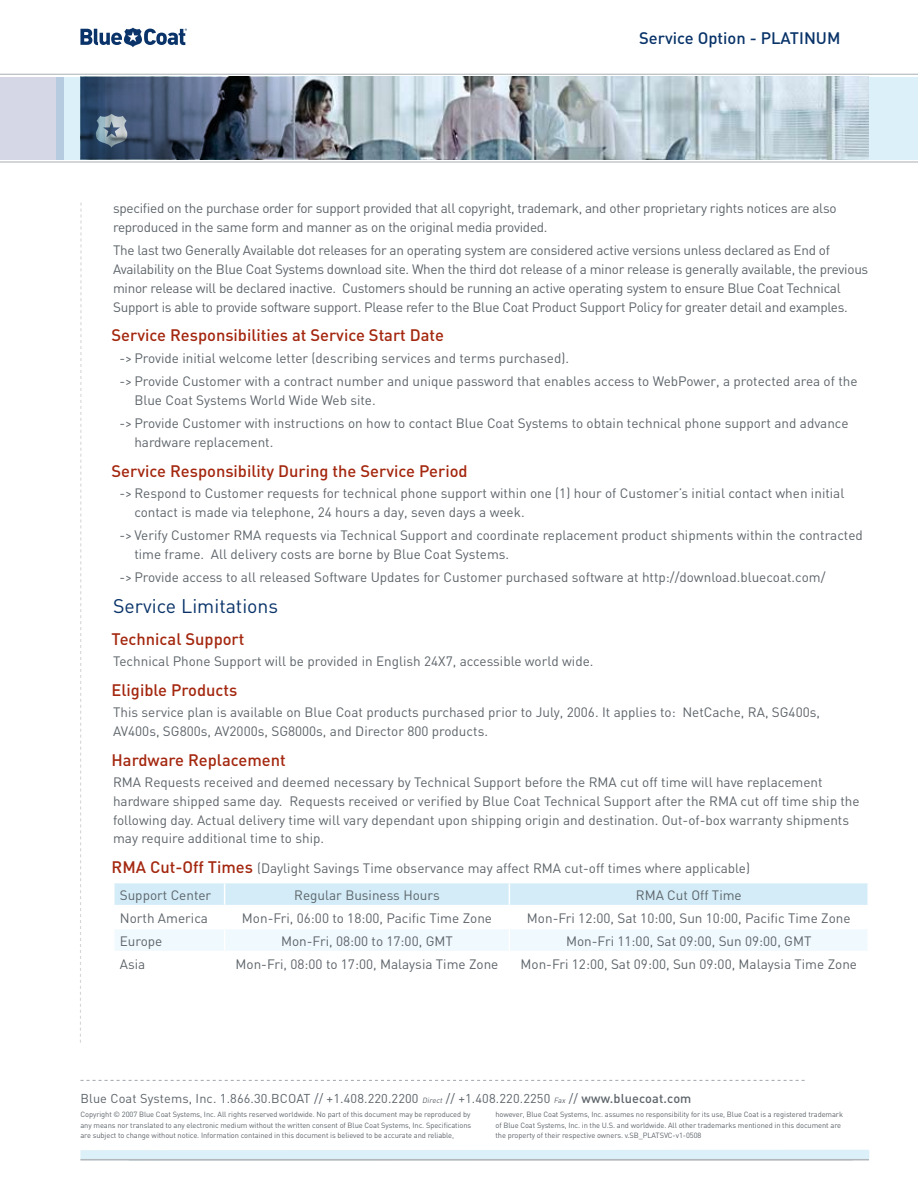
<style>
.page{position:relative;width:918px;height:1188px;background:#fff}
.page>*{position:absolute;margin:0;border:0;box-sizing:border-box;transform-origin:0 0}
.t1{font:19.5px "DIN";color:#093369}
.t2{font:500 16.5px "DIN";color:#a4270f}
.t3{font:500 16.5px "DIN";color:#093369}
.t4{font:13.5px/18.8px "DIN";color:#5d646a}
.t5{font:13.5px/18.8px "DIN";letter-spacing:-.02em;color:#5d646a}
.t6{font:12.75px "DIN";letter-spacing:.01em;color:#5d646a}
.t7{font:7.5px/10.5px "DIN";letter-spacing:-.01em;color:#5d646a;text-align:justify}
.s1{font-weight:500;font-size:16.5px;color:#a4270f}
.s2{font-style:italic;font-size:7.5px}
.s3{font-weight:500}
</style>
<div class="page">
<img style="left:321px;top:77px;width:548px;height:82px">
<svg style="left:80px;top:1080px;width:725px;height:1px"></svg>
<svg style="left:114px;top:883px;width:754px;height:68px"></svg>
<div style="left:80px;top:1150px;width:789px;height:10px;background:#dbf0f8"></div>
<hr style="left:80px;top:1159px;width:789px;height:1px;background:#b1b7bb">
<hr style="left:0;top:74px;width:918px;height:1px;background:#b1b7bb">
<hr style="left:0;top:161px;width:918px;height:2px;background:#b1b7bb">
<div style="left:0;top:77px;width:64px;height:83px;background:#d5d7e7"></div>
<svg style="left:56px;top:77px;width:49px;height:83px;background:#cde1ee"></svg>
<div style="left:869px;top:77px;width:49px;height:83px;background:#dbf0f8"></div>
<svg style="left:80px;top:28px;width:107px;height:19px"></svg>
<img style="left:80px;top:77px;width:241px;height:82px">
<svg style="left:80px;top:203px;width:2px;height:840px"></svg>
<p class="t3" style="left:639px;top:27px;width:203px">Service Option - PLATINUM</p>
<p class="t5" style="left:113px;top:199px;width:725px">specified on the purchase order for support provided that all copyright, trademark, and other proprietary rights notices are also reproduced in the same form and manner as on the original media provided.</p>
<p class="t5" style="left:113px;top:241px;width:757px">The last two Generally Available dot releases for an operating system are considered active versions unless declared as End of Availability on the Blue Coat Systems download site. When the third dot release of a minor release is generally available, the previous minor release will be declared inactive. Customers should be running an active operating system to ensure Blue Coat Technical Support is able to provide software support. Please refer to the Blue Coat Product Support Policy for greater detail and examples.</p>
<p class="t2" style="left:112px;top:324px;width:334px">Service Responsibilities at Service Start Date</p>
<p class="t4" style="left:119px;top:346px;width:740px;line-height:23.2px">-&gt; Provide initial welcome letter (describing services and terms purchased).<br>-&gt; Provide Customer with a contract number and unique password that enables access to WebPower, a protected area of the</p>
<p class="t4" style="left:119px;top:388px;width:731px;line-height:23.2px;text-indent:15px">Blue Coat Systems World Wide Web site.<br>-&gt; Provide Customer with instructions on how to contact Blue Coat Systems to obtain technical phone support and advance</p>
<p class="t4" style="left:134px;top:432px;width:141px">hardware replacement.</p>
<p class="t2" style="left:112px;top:460px;width:358px">Service Responsibility During the Service Period</p>
<p class="t4" style="left:134px;top:483px;width:712px;text-indent:-15px">-&gt; Respond to Customer requests for technical phone support within one (1) hour of Customer’s initial contact when initial contact is made via telephone, 24 hours a day, seven days a week.</p>
<p class="t4" style="left:134px;top:525px;width:730px;text-indent:-15px">-&gt; Verify Customer RMA requests via Technical Support and coordinate replacement product shipments within the contracted time frame. All delivery costs are borne by Blue Coat Systems.</p>
<p class="t4" style="left:119px;top:567px;width:708px">-&gt; Provide access to all released Software Updates for Customer purchased software at http://download.bluecoat.com/</p>
<h1 class="t1" style="left:113px;top:593px;width:167px">Service Limitations</h1>
<p class="t2" style="left:112px;top:628px;width:134px">Technical Support</p>
<p class="t4" style="left:113px;top:651px;width:482px">Technical Phone Support will be provided in English 24X7, accessible world wide.</p>
<p class="t2" style="left:112px;top:679px;width:127px">Eligible Products</p>
<p class="t4" style="left:113px;top:703px;width:709px">This service plan is available on Blue Coat products purchased prior to July, 2006. It applies to: NetCache, RA, SG400s,<br>AV400s, SG800s, AV2000s, SG8000s, and Director 800 products.</p>
<p class="t2" style="left:112px;top:749px;width:176px">Hardware Replacement</p>
<p class="t4" style="left:113px;top:772px;width:748px">RMA Requests received and deemed necessary by Technical Support before the RMA cut off time will have replacement hardware shipped same day. Requests received or verified by Blue Coat Technical Support after the RMA cut off time ship the following day. Actual delivery time will vary dependant upon shipping origin and destination. Out-of-box warranty shipments may require additional time to ship.</p>
<p class="t4" style="left:120px;top:855px;width:632px;line-height:26.4px;text-indent:-8px"><span class="s1">RMA Cut-Off Times</span> (Daylight Savings Time observance may affect RMA cut-off times where applicable)<br>Support Center</p>
<p class="t4" style="left:294px;top:885px;width:147px">Regular Business Hours</p>
<p class="t4" style="left:636px;top:885px;width:107px">RMA Cut Off Time</p>
<p class="t4" style="left:120px;top:908px;width:90px">North America</p>
<p class="t4" style="left:242px;top:908px;width:252px">Mon-Fri, 06:00 to 18:00, Pacific Time Zone</p>
<p class="t4" style="left:527px;top:908px;width:325px">Mon-Fri 12:00, Sat 10:00, Sun 10:00, Pacific Time Zone</p>
<p class="t4" style="left:120px;top:931px;width:44px">Europe</p>
<p class="t4" style="left:281px;top:931px;width:173px">Mon-Fri, 08:00 to 17:00, GMT</p>
<p class="t4" style="left:566px;top:931px;width:247px">Mon-Fri 11:00, Sat 09:00, Sun 09:00, GMT</p>
<p class="t4" style="left:120px;top:954px;width:27px">Asia</p>
<p class="t4" style="left:236px;top:954px;width:264px">Mon-Fri, 08:00 to 17:00, Malaysia Time Zone</p>
<p class="t4" style="left:521px;top:954px;width:338px">Mon-Fri 12:00, Sat 09:00, Sun 09:00, Malaysia Time Zone</p>
<p class="t6" style="left:80px;top:1089px;width:613px">Blue Coat Systems, Inc. 1.866.30.BCOAT // +1.408.220.2200 <span class="s2">Direct</span> // +1.408.220.2250 <span class="s2">Fax</span> // <span class="s3">www.bluecoat.com</span></p>
<p class="t7" style="left:496px;top:1109px;width:349px;text-align:left">however, Blue Coat Systems, Inc. assumes no responsibility for its use, Blue Coat is a registered trademark of Blue Coat Systems, Inc. in the U.S. and worldwide. All other trademarks mentioned in this document are the property of their respective owners. v.SB_PLATSVC-v1-0508</p>
<p class="t7" style="left:80px;top:1109px;width:392px">Copyright © 2007 Blue Coat Systems, Inc. All rights reserved worldwide. No part of this document may be reproduced by any means nor translated to any electronic medium without the written consent of Blue Coat Systems, Inc. Specifications are subject to change without notice. Information contained in this document is believed to be accurate and reliable,</p>
</div>
